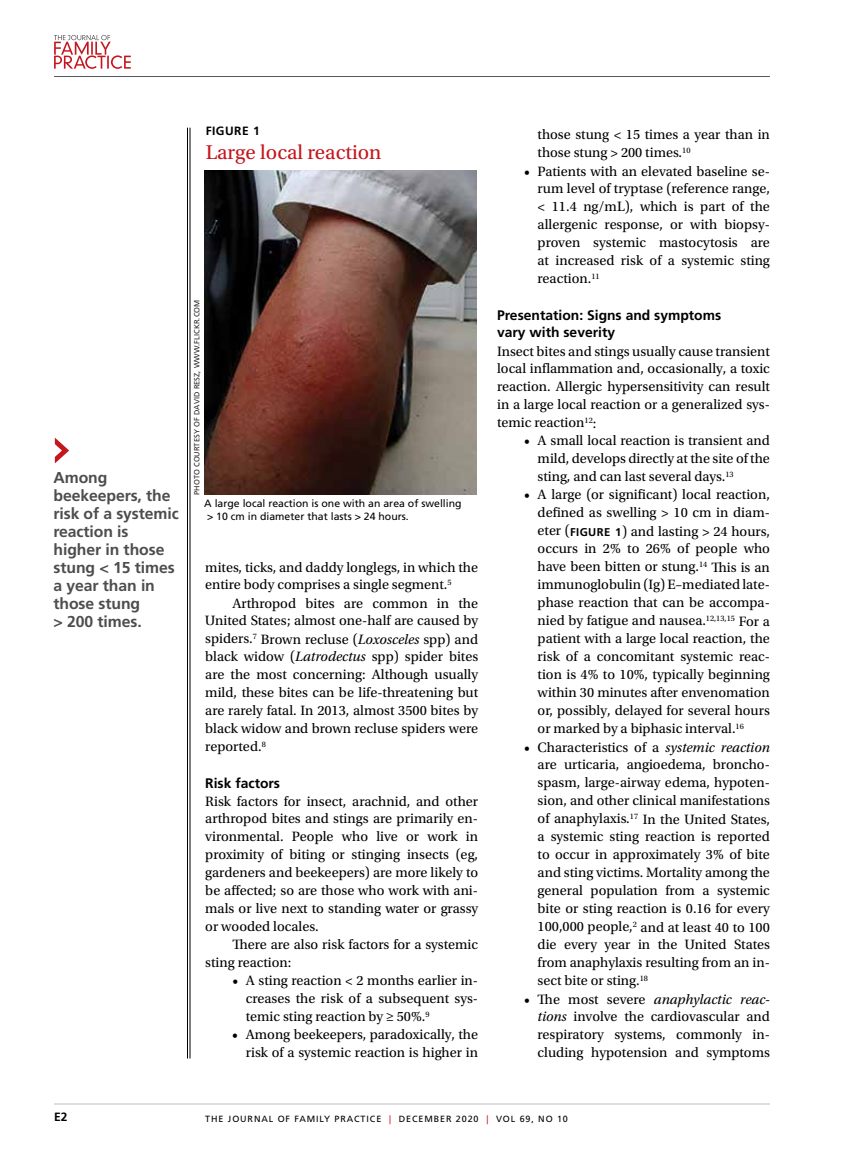
<style>
.page{position:relative;width:851px;height:1161px;background:#fff}
.page>*{position:absolute;margin:0;border:0;box-sizing:border-box;transform-origin:0 0}
.t1{font:21px "Utopia Std";color:#c4161c}
.t2{font:700 15.75px/18px "Frutiger LT Std";letter-spacing:-.005em;color:#4d4d4f}
.t3{font:14.25px/18px "Utopia Std";color:#000;text-align:justify}
.t4{font:700 13.8px/18px "Frutiger LT Std";color:#000}
.t5{font:700 12px "Frutiger LT Std";letter-spacing:.04em;color:#000}
.t6{font:10.5px/12.8px "Frutiger LT Std";color:#000}
.t7{font:9px "Frutiger LT Std";letter-spacing:.1em;color:#000}
.t8{font:7.5px "Frutiger LT Std";letter-spacing:.01em;color:#292829}
.s1{font-style:italic}
.s2{font-family:"Frutiger LT Std";font-weight:700;font-size:11.25px}
.s3{color:#c4161c}
</style>
<div class="page">
<svg style="left:54px;top:35px;width:77px;height:34px"></svg>
<hr style="left:54px;top:76px;width:716px;height:1px;background:#58595b">
<hr style="left:54px;top:1104px;width:716px;height:1px;background:#bcbec0">
<hr style="left:190px;top:128px;width:1px;height:931px;background:#000">
<hr style="left:187px;top:128px;width:1px;height:931px;background:#000">
<img style="left:204px;top:171px;width:273px;height:324px">
<svg style="left:55px;top:438px;width:14px;height:25px"></svg>
<p class="t5" style="left:206px;top:124px;width:56px">FIGURE 1</p>
<h1 class="t1" style="left:206px;top:141px;width:177px">Large local reaction</h1>
<p class="t2" style="left:53px;top:468px;width:127px">Among beekeepers, the risk of a systemic reaction is higher in those stung &lt; 15 times a year than in those stung<br>&gt; 200 times.</p>
<p class="t8" style="left:192px;top:495px;width:197px;rotate:-90deg">PHOTO COURTESY OF DAVID RESZ, WWW.FLICKR.COM</p>
<p class="t6" style="left:204px;top:497px;width:259px">A large local reaction is one with an area of swelling &gt; 10 cm in diameter that lasts &gt; 24 hours.</p>
<p class="t3" style="left:205px;top:558px;width:274px">mites, ticks, and daddy longlegs, in which the entire body comprises a single segment.<sup>5</sup></p>
<p class="t3" style="left:205px;top:594px;width:274px;text-indent:27px">Arthropod bites are common in the United States; almost one-half are caused by spiders.<sup>7</sup> Brown recluse (<span class="s1">Loxosceles</span> spp) and black widow (<span class="s1">Latrodectus</span> spp) spider bites are the most concerning: Although usually mild, these bites can be life-threatening but are rarely fatal. In 2013, almost 3500 bites by black widow and brown recluse spiders were reported.<sup>8</sup></p>
<p class="t4" style="left:205px;top:774px;width:76px">Risk factors</p>
<p class="t3" style="left:205px;top:792px;width:274px">Risk factors for insect, arachnid, and other arthropod bites and stings are primarily en&shy;vironmental. People who live or work in proximity of biting or stinging insects (eg, gardeners and beekeepers) are more likely to be affected; so are those who work with ani&shy;mals or live next to standing water or grassy or wooded locales.</p>
<p class="t3" style="left:205px;top:936px;width:274px;text-indent:27px">There are also risk factors for a systemic sting reaction:</p>
<p class="t3" style="left:246px;top:972px;width:234px;text-indent:-13px">• A sting reaction &lt; 2 months earlier in&shy;creases the risk of a subsequent sys&shy;temic sting reaction by ≥ 50%.<sup>9</sup></p>
<p class="t3" style="left:232px;top:1026px;width:247px;text-align:right">• Among beekeepers, paradoxically, the risk of a systemic reaction is higher in</p>
<p class="t3" style="left:537px;top:126px;width:234px">those stung &lt; 15 times a year than in those stung &gt; 200 times.<sup>10</sup></p>
<p class="t3" style="left:537px;top:162px;width:234px;text-indent:-13px">• Patients with an elevated baseline se&shy;rum level of tryptase (reference range, &lt; 11.4 ng/mL), which is part of the allergenic response, or with biopsy&shy;proven systemic mastocytosis are at increased risk of a systemic sting reaction.<sup>11</sup></p>
<p class="t4" style="left:497px;top:306px;width:226px">Presentation: Signs and symptoms vary with severity</p>
<p class="t3" style="left:497px;top:342px;width:274px">Insect bites and stings usually cause transient local inflammation and, occasionally, a toxic reaction. Allergic hypersensitivity can result in a large local reaction or a generalized sys&shy;temic reaction<sup>12</sup>:</p>
<p class="t3" style="left:537px;top:432px;width:234px;text-indent:-13px">• A small local reaction is transient and mild, develops directly at the site of the sting, and can last several days.<sup>13</sup></p>
<p class="t3" style="left:537px;top:486px;width:234px;text-indent:-13px">• A large (or significant) local reaction, defined as swelling &gt; 10 cm in diam&shy;eter (<span class="s2">FIGURE 1</span>) and lasting &gt; 24 hours, occurs in 2% to 26% of people who have been bitten or stung.<sup>14</sup> This is an immunoglobulin (Ig) E–mediated late&shy;phase reaction that can be accompa&shy;nied by fatigue and nausea.<sup>12,13,15</sup> For a patient with a large local reaction, the risk of a concomitant systemic reac&shy;tion is 4% to 10%, typically beginning within 30 minutes after envenomation or, possibly, delayed for several hours or marked by a biphasic interval.<sup>16</sup></p>
<p class="t3" style="left:537px;top:738px;width:234px;text-indent:-13px">• Characteristics of a <span class="s1">systemic reaction </span>are urticaria, angioedema, broncho&shy;spasm, large-airway edema, hypoten&shy;sion, and other clinical manifestations of anaphylaxis.<sup>17</sup> In the United States, a systemic sting reaction is reported to occur in approximately 3% of bite and sting victims. Mortality among the general population from a systemic bite or sting reaction is 0.16 for every 100,000 people,<sup>2</sup> and at least 40 to 100 die every year in the United States from anaphylaxis resulting from an in&shy;sect bite or sting.<sup>18</sup></p>
<p class="t3" style="left:537px;top:990px;width:234px;text-indent:-13px">• The most severe <span class="s1">anaphylactic reac&shy;tions</span> involve the cardiovascular and respiratory systems, commonly in&shy;cluding hypotension and symptoms</p>
<p class="t5" style="left:54px;top:1110px;width:15px">E2</p>
<p class="t7" style="left:205px;top:1113px;width:364px">THE JOURNAL OF FAMILY PRACTICE <span class="s3">|</span> DECEMBER 2020 <span class="s3">|</span> VOL 69, NO 10</p>
</div>
